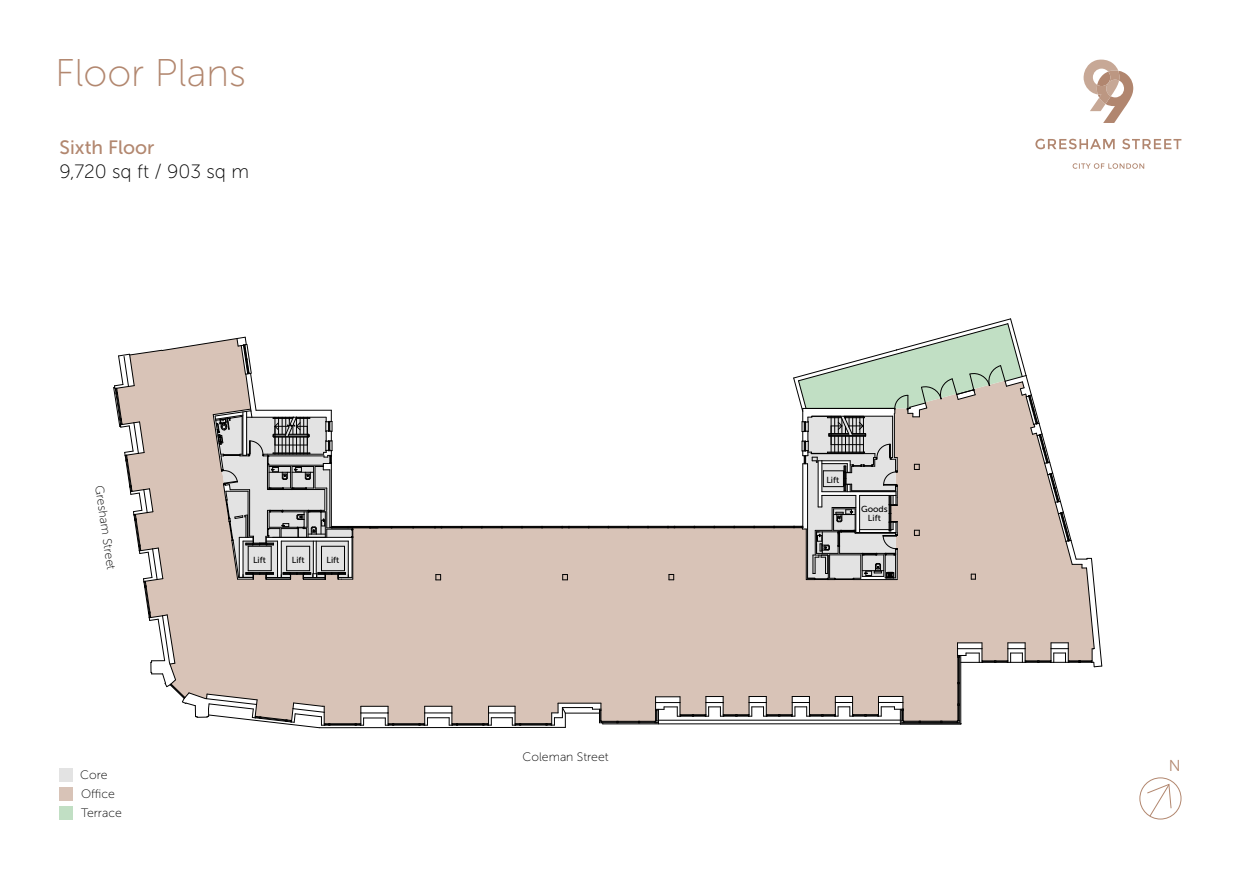
<style>
.page{position:relative;width:1241px;height:879px;background:#fff}
.page>*{position:absolute;margin:0;border:0;box-sizing:border-box;transform-origin:0 0}
.t1{font:38.5px "Museo Sans 100";color:#b2876f}
.t2{font:19.25px "Museo Sans 100";color:#000}
.t3{font:19.25px "Museo Sans 500";color:#b2876f}
.t4{font:15.75px "Museo Sans 300";color:#b2876f}
.t5{font:12.25px/18.9px "Museo Sans 100";color:#000}
.t6{font:8.75px/8.8px "Museo Sans 500";color:#000;text-align:center}
</style>
<div class="page">
<svg style="left:1035px;top:139px;width:146px;height:30px"></svg>
<svg style="left:1083px;top:60px;width:50px;height:63px"></svg>
<svg style="left:113px;top:318px;width:988px;height:409px"></svg>
<div style="left:60px;top:767px;width:13px;height:14px;background:#e3e3e3"></div>
<div style="left:60px;top:786px;width:13px;height:14px;background:#d8c3b7"></div>
<div style="left:60px;top:805px;width:13px;height:14px;background:#c1dfc4"></div>
<div style="left:1139px;top:777px;width:42px;height:42px;border:1px solid #b2876f;border-radius:50%"></div>
<svg style="left:1145px;top:782px;width:26px;height:35px"></svg>
<h1 class="t1" style="left:55px;top:53px;width:192px">Floor Plans</h1>
<h2 class="t3" style="left:60px;top:136px;width:96px">Sixth Floor</h2>
<h2 class="t2" style="left:60px;top:161px;width:191px">9,720 sq ft / 903 sq m</h2>
<p class="t5" style="left:109px;top:483px;width:87px;rotate:82deg">Gresham Street</p>
<p class="t5" style="left:80px;top:765px;width:43px">Core<br>Office<br>Terrace</p>
<p class="t6" style="left:253px;top:555px;width:14px">Lift</p>
<p class="t6" style="left:292px;top:555px;width:14px">Lift</p>
<p class="t6" style="left:326px;top:555px;width:14px">Lift</p>
<p class="t5" style="left:522px;top:746px;width:88px">Coleman Street</p>
<p class="t6" style="left:826px;top:475px;width:14px">Lift</p>
<p class="t6" style="left:860px;top:504px;width:28px">Goods<br>Lift</p>
<p class="t4" style="left:1168px;top:757px;width:13px">N</p>
</div>
